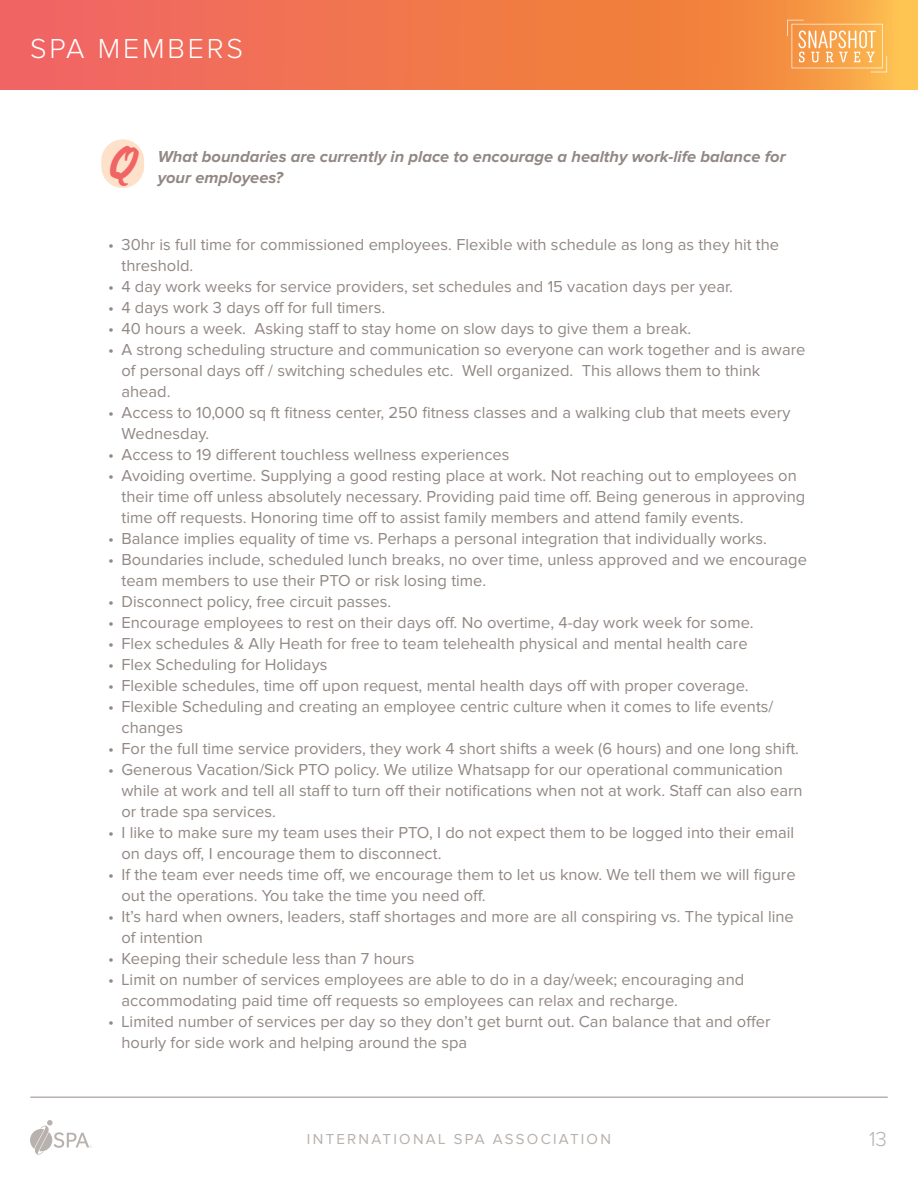
<style>
.page{position:relative;width:918px;height:1188px;background:#fff}
.page>*{position:absolute;margin:0;border:0;box-sizing:border-box;transform-origin:0 0}
.t1{font:39px "Scriptorama JF Tradeshow";color:#f16464}
.t2{font:300 28.5px "Proxima Nova";letter-spacing:.1em;color:#fff}
.t3{font:300 21px "Proxima Nova";color:#b8b1ad}
.t4{font:16.5px/21px "Proxima Nova";color:#928884}
.Questions{font:italic 700 16.5px/21px "Proxima Nova";color:#928884}
.t5{font:15px "Proxima Nova";letter-spacing:.15em;color:#b8b1ad}
</style>
<div class="page">
<svg style="left:30px;top:1120px;width:62px;height:35px"></svg>
<svg style="left:0;top:0;width:918px;height:90px;background:#f27a4d"></svg>
<svg style="left:787px;top:20px;width:100px;height:52px;background:#f8b265"></svg>
<hr style="left:31px;top:1096px;width:856px;height:2px;background:#b8b1ad">
<div style="left:101px;top:139px;width:43px;height:49px;background:#fee1cb;border-radius:21px"></div>
<h2 class="t2" style="left:30px;top:35px;width:215px">SPA MEMBERS</h2>
<h1 class="t1" style="left:109px;top:137px;width:26px">Q</h1>
<p class="Questions" style="left:158px;top:146px;width:629px">What boundaries are currently in place to encourage a healthy work-life balance for your employees?</p>
<p class="t4" style="left:122px;top:234px;width:659px;text-indent:-14px">• 30hr is full time for commissioned employees. Flexible with schedule as long as they hit the threshold.</p>
<p class="t4" style="left:108px;top:276px;width:627px">• 4 day work weeks for service providers, set schedules and 15 vacation days per year.</p>
<p class="t4" style="left:108px;top:297px;width:279px">• 4 days work 3 days off for full timers.</p>
<p class="t4" style="left:108px;top:318px;width:585px">• 40 hours a week. Asking staff to stay home on slow days to give them a break.</p>
<p class="t4" style="left:122px;top:339px;width:686px;text-indent:-14px">• A strong scheduling structure and communication so everyone can work together and is aware of personal days off / switching schedules etc. Well organized. This allows them to think ahead.</p>
<p class="t4" style="left:122px;top:402px;width:670px;text-indent:-14px">• Access to 10,000 sq ft fitness center, 250 fitness classes and a walking club that meets every<br>Wednesday.</p>
<p class="t4" style="left:108px;top:444px;width:403px">• Access to 19 different touchless wellness experiences</p>
<p class="t4" style="left:122px;top:465px;width:685px;text-indent:-14px">• Avoiding overtime. Supplying a good resting place at work. Not reaching out to employees on their time off unless absolutely necessary. Providing paid time off. Being generous in approving time off requests. Honoring time off to assist family members and attend family events.</p>
<p class="t4" style="left:108px;top:528px;width:660px">• Balance implies equality of time vs. Perhaps a personal integration that individually works.</p>
<p class="t4" style="left:122px;top:549px;width:687px;text-indent:-14px">• Boundaries include, scheduled lunch breaks, no over time, unless approved and we encourage team members to use their PTO or risk losing time.</p>
<p class="t4" style="left:108px;top:591px;width:285px">• Disconnect policy, free circuit passes.</p>
<p class="t4" style="left:108px;top:612px;width:647px">• Encourage employees to rest on their days off. No overtime, 4-day work week for some.</p>
<p class="t4" style="left:108px;top:633px;width:641px">• Flex schedules &amp; Ally Heath for free to team telehealth physical and mental health care</p>
<p class="t4" style="left:108px;top:654px;width:221px">• Flex Scheduling for Holidays</p>
<p class="t4" style="left:108px;top:675px;width:642px">• Flexible schedules, time off upon request, mental health days off with proper coverage.</p>
<p class="t4" style="left:122px;top:696px;width:653px;text-indent:-14px">• Flexible Scheduling and creating an employee centric culture when it comes to life events/ changes</p>
<p class="t4" style="left:108px;top:738px;width:693px">• For the full time service providers, they work 4 short shifts a week (6 hours) and one long shift.</p>
<p class="t4" style="left:122px;top:759px;width:683px;text-indent:-14px">• Generous Vacation/Sick PTO policy. We utilize Whatsapp for our operational communication while at work and tell all staff to turn off their notifications when not at work. Staff can also earn or trade spa services.</p>
<p class="t4" style="left:122px;top:822px;width:674px;text-indent:-14px">• I like to make sure my team uses their PTO, I do not expect them to be logged into their email on days off, I encourage them to disconnect.</p>
<p class="t4" style="left:122px;top:864px;width:676px;text-indent:-14px">• If the team ever needs time off, we encourage them to let us know. We tell them we will figure out the operations. You take the time you need off.</p>
<p class="t4" style="left:122px;top:906px;width:674px;text-indent:-14px">• It’s hard when owners, leaders, staff shortages and more are all conspiring vs. The typical line of intention</p>
<p class="t4" style="left:108px;top:948px;width:308px">• Keeping their schedule less than 7 hours</p>
<p class="t4" style="left:122px;top:969px;width:624px;text-indent:-14px">• Limit on number of services employees are able to do in a day/week; encouraging and accommodating paid time off requests so employees can relax and recharge.</p>
<p class="t4" style="left:122px;top:1011px;width:650px;text-indent:-14px">• Limited number of services per day so they don’t get burnt out. Can balance that and offer hourly for side work and helping around the spa</p>
<p class="t5" style="left:307px;top:1132px;width:306px">INTERNATIONAL SPA ASSOCIATION</p>
<p class="t3" style="left:869px;top:1129px;width:19px">13</p>
</div>
